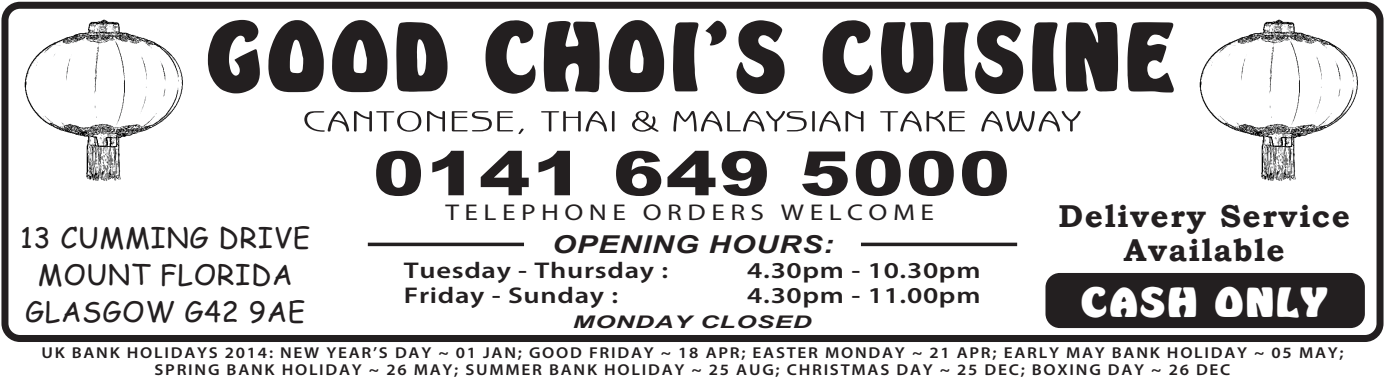
<style>
.page{position:relative;width:1385px;height:378px;background:#fff}
.page>*{position:absolute;margin:0;border:0;box-sizing:border-box;transform-origin:0 0}
.t1{font:98.88px "Vagabond";letter-spacing:.05em;color:#231f20;scale:.91 1}
.t2{font:900 60.9px "Arial";letter-spacing:.025em;color:#231f20;scale:1.26 1}
.t3{font:42.18px "Vagabond";letter-spacing:.05em;color:#fff;scale:1.05 1}
.t4{font:700 31.5px/33.2px "Bookman Old Style";letter-spacing:.05em;color:#231f20;text-align:center}
.t5{font:28px/36.8px "Comic Sans MS";letter-spacing:.025em;color:#231f20;text-align:center}
.t6{font:italic 700 24.5px "Arial";letter-spacing:.025em;color:#231f20;scale:1.25 1}
.t7{font:600 22.75px "Myriad Pro";letter-spacing:.025em;color:#231f20;scale:1.25 1}
.t8{font:22.75px "Myriad Pro";letter-spacing:.2em;color:#231f20;scale:1.2 1}
.t9{font:italic 700 17.32px "Arial";letter-spacing:.025em;color:#231f20;scale:1.5 1}
.t10{font:600 15.75px/17.5px "Myriad Pro";letter-spacing:.1em;color:#231f20;text-align:center;scale:1.1 1}
</style>
<div class="page">
<div style="left:1px;top:2px;width:1382px;height:339px;border:7px solid #231f20;border-radius:15px"></div>
<img style="left:24px;top:19px;width:159px;height:162px">
<img style="left:1199px;top:19px;width:159px;height:162px">
<div style="left:1045px;top:272px;width:319px;height:55px;background:#231f20;border-radius:14px"></div>
<svg style="left:368px;top:242px;width:156px;height:4px"></svg>
<svg style="left:861px;top:242px;width:155px;height:4px"></svg>
<svg style="left:304px;top:111px;width:117px;height:20px"></svg>
<svg style="left:427px;top:111px;width:18px;height:20px"></svg>
<svg style="left:451px;top:111px;width:72px;height:23px"></svg>
<svg style="left:541px;top:111px;width:66px;height:20px"></svg>
<hr style="left:612px;top:111px;width:2px;height:20px;background:#231f20">
<svg style="left:632px;top:111px;width:26px;height:20px"></svg>
<svg style="left:673px;top:111px;width:133px;height:20px"></svg>
<hr style="left:812px;top:111px;width:2px;height:20px;background:#231f20">
<svg style="left:819px;top:111px;width:44px;height:20px"></svg>
<svg style="left:880px;top:111px;width:84px;height:20px"></svg>
<svg style="left:981px;top:111px;width:99px;height:20px"></svg>
<h1 class="t1" style="left:206px;top:-1px;width:1065px">GOOD CHOI’S CUISINE</h1>
<h3 class="t5" style="left:20px;top:218px;width:291px">13 CUMMING DRIVE<br>MOUNT FLORIDA<br>GLASGOW G42 9AE</h3>
<h2 class="t2" style="left:373px;top:129px;width:507px">0141 649 5000</h2>
<h3 class="t8" style="left:445px;top:198px;width:408px">TELEPHONE ORDERS WELCOME</h3>
<h3 class="t6" style="left:552px;top:227px;width:226px">OPENING HOURS:</h3>
<h3 class="t7" style="left:404px;top:256px;width:213px">Tuesday - Thursday :</h3>
<h3 class="t7" style="left:747px;top:256px;width:188px">4.30pm - 10.30pm</h3>
<h3 class="t7" style="left:404px;top:280px;width:173px">Friday - Sunday :</h3>
<h3 class="t7" style="left:747px;top:280px;width:188px">4.30pm - 11.00pm</h3>
<p class="t9" style="left:572px;top:309px;width:161px">MONDAY CLOSED</p>
<h3 class="t4" style="left:1058px;top:199px;width:293px">Delivery Service<br>Available</h3>
<h3 class="t3" style="left:1080px;top:277px;width:236px">CASH ONLY</h3>
<p class="t10" style="left:41px;top:342px;width:1185px">UK BANK HOLIDAYS 2014: NEW YEAR’S DAY ~ 01 JAN; GOOD FRIDAY ~ 18 APR; EASTER MONDAY ~ 21 APR; EARLY MAY BANK HOLIDAY ~ 05 MAY;<br>SPRING BANK HOLIDAY ~ 26 MAY; SUMMER BANK HOLIDAY ~ 25 AUG; CHRISTMAS DAY ~ 25 DEC; BOXING DAY ~ 26 DEC</p>
</div>
